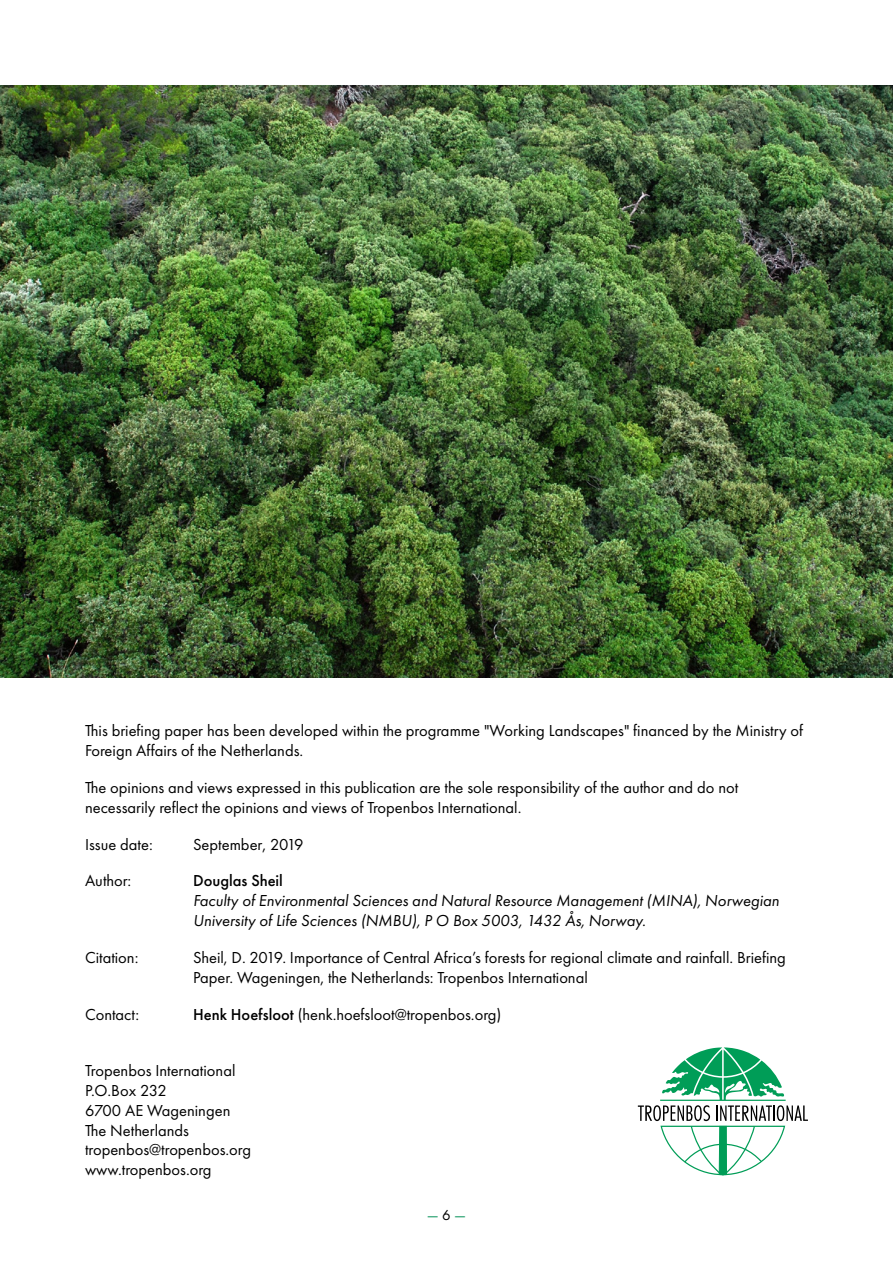
<style>
.page{position:relative;width:893px;height:1263px;background:#fff}
.page>*{position:absolute;margin:0;border:0;box-sizing:border-box;transform-origin:0 0}
.body{font:16.5px/19.8px "Futura PT";color:#000}
.body-2{font:italic 16.5px/19.8px "Futura PT";color:#000}
.t1{font:15px "Futura PT";color:#009055}
.s1{font-weight:500;font-style:normal}
.s2{font-weight:500}
.s3{color:#000}
</style>
<div class="page">
<svg style="left:638px;top:1047px;width:170px;height:129px"></svg>
<img style="left:0;top:85px;width:893px;height:593px">
<p class="body" style="left:85px;top:721px;width:720px">This briefing paper has been developed within the programme "Working Landscapes" financed by the Ministry of<br>Foreign Affairs of the Netherlands.</p>
<p class="body" style="left:85px;top:777px;width:655px">The opinions and views expressed in this publication are the sole responsibility of the author and do not necessarily reflect the opinions and views of Tropenbos International.</p>
<p class="body" style="left:85px;top:834px;width:69px">Issue date:</p>
<p class="body" style="left:193px;top:834px;width:112px">September, 2019</p>
<p class="body" style="left:85px;top:871px;width:48px">Author:</p>
<p class="body-2" style="left:193px;top:871px;width:588px"><span class="s1">Douglas Sheil<br></span>Faculty of Environmental Sciences and Natural Resource Management (MINA), Norwegian<br>University of Life Sciences (NMBU), P O Box 5003, 1432 Ås, Norway.</p>
<p class="body" style="left:85px;top:947px;width:55px">Citation:</p>
<p class="body" style="left:193px;top:947px;width:594px">Sheil, D. 2019. Importance of Central Africa’s forests for regional climate and rainfall. Briefing<br>Paper. Wageningen, the Netherlands: Tropenbos International</p>
<p class="body" style="left:85px;top:1004px;width:56px">Contact:</p>
<p class="body" style="left:193px;top:1004px;width:310px"><span class="s2">Henk Hoefsloot</span> (henk.hoefsloot@tropenbos.org)</p>
<p class="body" style="left:85px;top:1061px;width:152px">Tropenbos International</p>
<p class="body" style="left:85px;top:1080px;width:83px">P.O.Box 232</p>
<p class="body" style="left:85px;top:1100px;width:147px">6700 AE Wageningen</p>
<p class="body" style="left:85px;top:1120px;width:106px">The Netherlands</p>
<p class="body" style="left:85px;top:1140px;width:168px">tropenbos@tropenbos.org</p>
<p class="body" style="left:85px;top:1160px;width:128px">www.tropenbos.org</p>
<p class="t1" style="left:427px;top:1206px;width:41px">— <span class="s3">6</span> —</p>
</div>
